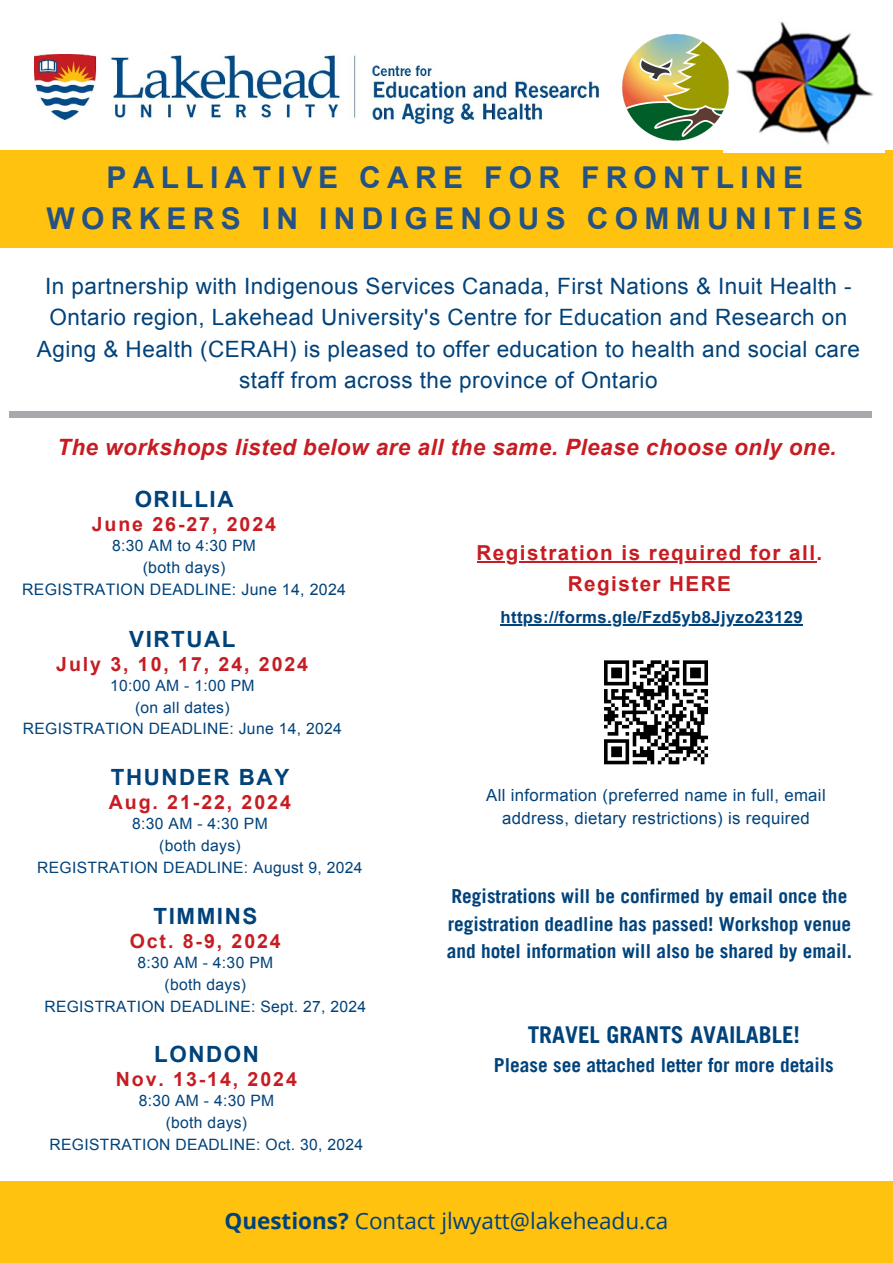
<style>
.page{position:relative;width:893px;height:1263px;background:#fff}
.page>*{position:absolute;margin:0;border:0;box-sizing:border-box;transform-origin:0 0}
.t1{font:700 30px/41.6px "Arial";letter-spacing:.21em;color:#245285;text-align:center}
.t2{font:700 23.25px "Trade Gothic LT Pro";color:#00427a}
.t3{font:22.5px/31.5px "Arial";letter-spacing:.02em;color:#00427a;text-align:center}
.t4{font:italic 700 22.5px "Arial";letter-spacing:.02em;color:#c61d23}
.t5{font:22.5px "Open Sans";color:#00427a}
.t6{font:700 22.35px "Arial";letter-spacing:.07em;color:#00427a}
.t7{font:700 20.62px/30.9px "Arial";letter-spacing:.07em;color:#c61d23;text-align:center}
.t8{font:700 19.58px "Arial";letter-spacing:.1em;color:#c61d23}
.t9{font:700 19.35px/27.1px "Trade Gothic LT Pro";color:#00427a}
.t10{font:16.8px/23.2px "Arial";letter-spacing:.02em;color:#00427a;text-align:center}
.t11{font:700 16.73px "Arial";letter-spacing:.02em;color:#00427a}
.t12{font:15.9px "Arial";letter-spacing:.02em;color:#00427a}
.t13{font:15.67px "Arial";letter-spacing:.02em;color:#00427a}
.s1{font-weight:700}
</style>
<div class="page">
<div style="left:0;top:151px;width:893px;height:96px;background:#ffc20e"></div>
<div style="left:9px;top:412px;width:862px;height:6px;background:#a7a9ac"></div>
<img style="left:35px;top:54px;width:564px;height:70px">
<img style="left:723px;top:21px;width:161px;height:131px">
<img style="left:622px;top:34px;width:107px;height:107px">
<hr style="left:500px;top:624px;width:303px;height:2px;background:#00427a">
<hr style="left:476px;top:561px;width:340px;height:1px;background:#c61d23">
<svg style="left:604px;top:660px;width:104px;height:105px"></svg>
<div style="left:0;top:1181px;width:893px;height:82px;background:#ffc20e"></div>
<p class="t1" style="left:46px;top:157px;width:818px">PALLIATIVE CARE FOR FRONTLINE<br>WORKERS IN INDIGENOUS COMMUNITIES</p>
<h1 class="t3" style="left:37px;top:270px;width:824px">In partnership with Indigenous Services Canada, First Nations &amp; Inuit Health - Ontario region, Lakehead University's Centre for Education and Research on Aging &amp; Health (CERAH) is pleased to offer education to health and social care staff from across the province of Ontario</h1>
<p class="t4" style="left:57px;top:435px;width:780px">The workshops listed below are all the same. Please choose only one.</p>
<h3 class="t6" style="left:135px;top:487px;width:100px">ORILLIA</h3>
<h3 class="t8" style="left:92px;top:514px;width:186px">June 26-27, 2024</h3>
<p class="t13" style="left:112px;top:537px;width:145px">8:30 AM to 4:30 PM</p>
<h2 class="t12" style="left:143px;top:558px;width:84px">(both days)</h2>
<h4 class="t12" style="left:22px;top:581px;width:325px">REGISTRATION DEADLINE: June 14, 2024</h4>
<p class="t6" style="left:129px;top:626px;width:108px">VIRTUAL</p>
<p class="t8" style="left:56px;top:653px;width:253px">July 3, 10, 17, 24, 2024</p>
<p class="t13" style="left:110px;top:677px;width:146px">10:00 AM - 1:00 PM</p>
<p class="t13" style="left:135px;top:698px;width:96px">(on all dates)</p>
<h4 class="t13" style="left:23px;top:720px;width:320px">REGISTRATION DEADLINE: June 14, 2024</h4>
<p class="t6" style="left:111px;top:765px;width:180px">THUNDER BAY</p>
<p class="t8" style="left:109px;top:791px;width:184px">Aug. 21-22, 2024</p>
<p class="t13" style="left:132px;top:815px;width:137px">8:30 AM - 4:30 PM</p>
<p class="t13" style="left:159px;top:837px;width:83px">(both days)</p>
<h4 class="t13" style="left:37px;top:859px;width:327px">REGISTRATION DEADLINE: August 9, 2024</h4>
<p class="t6" style="left:153px;top:903px;width:105px">TIMMINS</p>
<p class="t8" style="left:130px;top:930px;width:153px">Oct. 8-9, 2024</p>
<p class="t13" style="left:138px;top:954px;width:137px">8:30 AM - 4:30 PM</p>
<h2 class="t13" style="left:165px;top:975px;width:83px">(both days)</h2>
<h5 class="t13" style="left:44px;top:997px;width:323px">REGISTRATION DEADLINE: Sept. 27, 2024</h5>
<p class="t6" style="left:154px;top:1042px;width:106px">LONDON</p>
<p class="t8" style="left:116px;top:1068px;width:182px">Nov. 13-14, 2024</p>
<p class="t13" style="left:139px;top:1092px;width:137px">8:30 AM - 4:30 PM</p>
<h4 class="t13" style="left:166px;top:1114px;width:83px">(both days)</h4>
<p class="t13" style="left:50px;top:1136px;width:315px">REGISTRATION DEADLINE: Oct. 30, 2024</p>
<h4 class="t7" style="left:476px;top:537px;width:347px">Registration is required for all.<br>Register HERE</h4>
<p class="t11" style="left:500px;top:608px;width:304px">https://forms.gle/Fzd5yb8Jjyzo23129</p>
<p class="t10" style="left:486px;top:783px;width:341px">All information (preferred name in full, email address, dietary restrictions) is required</p>
<p class="t9" style="left:447px;top:885px;width:407px">Registrations will be confirmed by email once the registration deadline has passed! Workshop venue and hotel information will also be shared by email.</p>
<p class="t2" style="left:528px;top:1026px;width:274px">TRAVEL GRANTS AVAILABLE!</p>
<p class="t9" style="left:494px;top:1054px;width:341px">Please see attached letter for more details</p>
<p class="t5" style="left:224px;top:1205px;width:445px"><span class="s1">Questions?</span> Contact jlwyatt@lakeheadu.ca</p>
</div>
